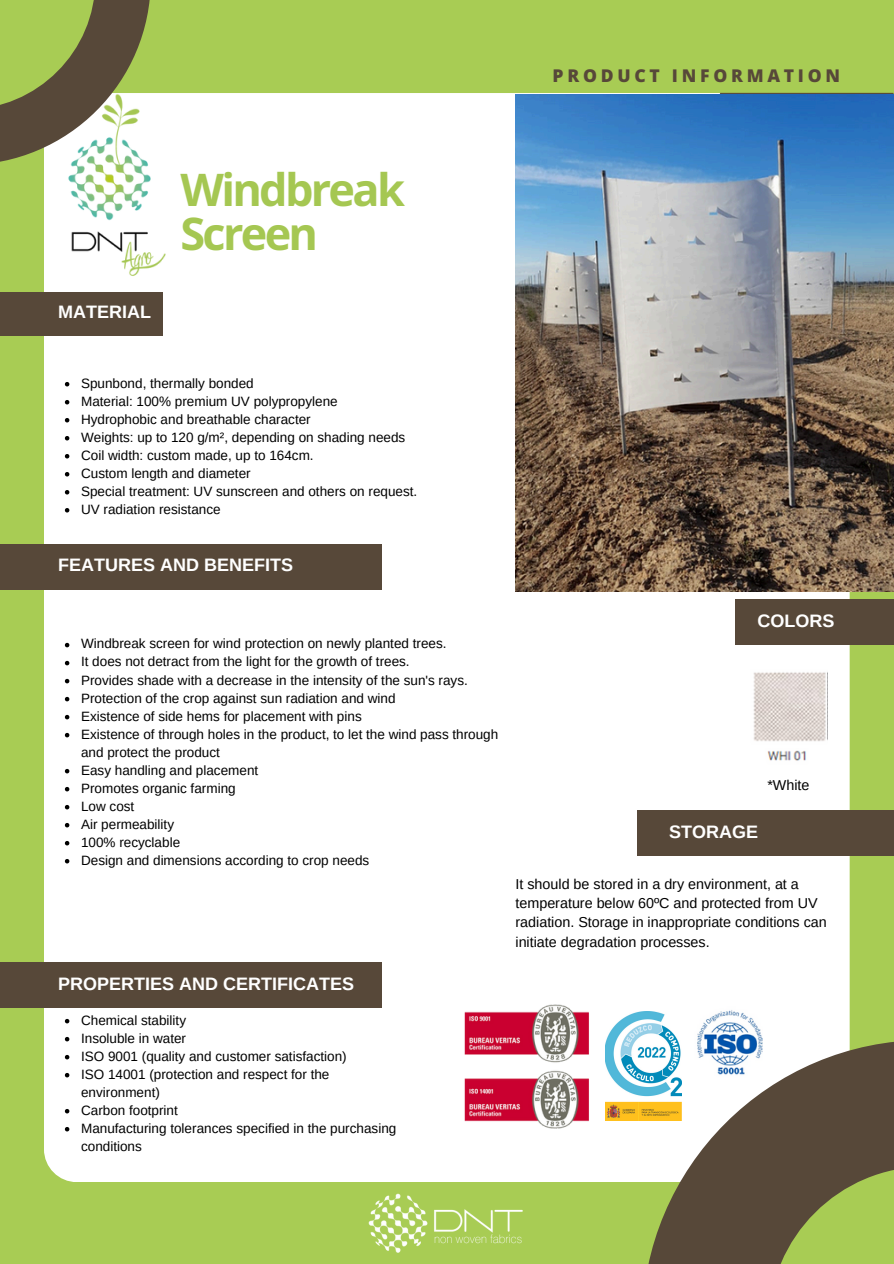
<style>
.page{position:relative;width:894px;height:1264px;background:#fff}
.page>*{position:absolute;margin:0;border:0;box-sizing:border-box;transform-origin:0 0}
.t1{font:700 45px/43.8px "Open Sans Hebrew";letter-spacing:-.06em;color:#a5c752}
.t2{font:700 18px "Arimo";color:#fff}
.t3{font:800 17.55px "Open Sans";letter-spacing:.215em;color:#574839}
.t4{font:14.25px/19.2px "Arimo";color:#000}
.t5{font:13.5px/18px "Arimo";color:#000}
</style>
<div class="page">
<div style="left:0;top:0;width:893px;height:1263px;background:#a8cc54"></div>
<div style="left:44px;top:93px;width:805px;height:1088px;background:#fff;border-radius:33px"></div>
<hr style="left:720px;top:93px;width:172px;height:1px;background:#574839">
<svg style="left:642px;top:1039px;width:251px;height:224px;fill:#574839"></svg>
<svg style="left:0;top:0;width:150px;height:162px"></svg>
<img style="left:515px;top:94px;width:378px;height:497px">
<div style="left:0;top:292px;width:162px;height:44px;background:#574839"></div>
<img style="left:56px;top:89px;width:110px;height:187px">
<img style="left:368px;top:1193px;width:155px;height:60px">
<svg style="left:65px;top:382px;width:4px;height:4px"></svg>
<svg style="left:65px;top:400px;width:4px;height:4px"></svg>
<svg style="left:65px;top:418px;width:4px;height:4px"></svg>
<svg style="left:65px;top:436px;width:4px;height:4px"></svg>
<svg style="left:65px;top:454px;width:4px;height:4px"></svg>
<svg style="left:65px;top:472px;width:4px;height:4px"></svg>
<svg style="left:65px;top:490px;width:4px;height:4px"></svg>
<svg style="left:65px;top:508px;width:4px;height:4px"></svg>
<div style="left:0;top:544px;width:382px;height:46px;background:#574839"></div>
<svg style="left:65px;top:643px;width:4px;height:4px"></svg>
<svg style="left:65px;top:661px;width:4px;height:4px"></svg>
<svg style="left:65px;top:679px;width:4px;height:4px"></svg>
<svg style="left:65px;top:697px;width:4px;height:4px"></svg>
<svg style="left:65px;top:715px;width:4px;height:4px"></svg>
<svg style="left:65px;top:733px;width:4px;height:4px"></svg>
<svg style="left:65px;top:769px;width:4px;height:4px"></svg>
<svg style="left:65px;top:787px;width:4px;height:4px"></svg>
<svg style="left:65px;top:805px;width:4px;height:4px"></svg>
<svg style="left:65px;top:823px;width:4px;height:4px"></svg>
<svg style="left:65px;top:841px;width:4px;height:4px"></svg>
<svg style="left:65px;top:859px;width:4px;height:4px"></svg>
<div style="left:0;top:962px;width:382px;height:46px;background:#574839"></div>
<div style="left:735px;top:599px;width:158px;height:46px;background:#574839"></div>
<svg style="left:65px;top:1018px;width:4px;height:5px"></svg>
<svg style="left:65px;top:1036px;width:4px;height:5px"></svg>
<svg style="left:65px;top:1055px;width:4px;height:4px"></svg>
<svg style="left:65px;top:1073px;width:4px;height:4px"></svg>
<svg style="left:65px;top:1109px;width:4px;height:4px"></svg>
<svg style="left:65px;top:1127px;width:4px;height:4px"></svg>
<div style="left:637px;top:810px;width:256px;height:46px;background:#574839"></div>
<img style="left:753px;top:672px;width:73px;height:89px">
<img style="left:687px;top:1010px;width:75px;height:69px">
<img style="left:464px;top:1004px;width:125px;height:125px">
<img style="left:605px;top:1011px;width:76px;height:109px">
<p class="t3" style="left:552px;top:63px;width:289px">PRODUCT INFORMATION</p>
<p class="t2" style="left:58px;top:301px;width:94px">MATERIAL</p>
<p class="t1" style="left:180px;top:167px;width:226px">Windbreak<br>Screen</p>
<h2 class="t5" style="left:81px;top:374px;width:174px">Spunbond, thermally bonded</h2>
<p class="t5" style="left:81px;top:392px;width:258px">Material: 100% premium UV polypropylene</p>
<p class="t5" style="left:81px;top:410px;width:231px">Hydrophobic and breathable character</p>
<p class="t5" style="left:81px;top:428px;width:325px">Weights: up to 120 g/m², depending on shading needs</p>
<p class="t5" style="left:81px;top:446px;width:234px">Coil width: custom made, up to 164cm.</p>
<p class="t5" style="left:81px;top:464px;width:171px">Custom length and diameter</p>
<p class="t5" style="left:81px;top:482px;width:337px">Special treatment: UV sunscreen and others on request.</p>
<p class="t5" style="left:81px;top:500px;width:141px">UV radiation resistance</p>
<p class="t2" style="left:58px;top:555px;width:236px">FEATURES AND BENEFITS</p>
<p class="t5" style="left:81px;top:634px;width:367px">Windbreak screen for wind protection on newly planted trees.</p>
<p class="t5" style="left:81px;top:652px;width:330px">It does not detract from the light for the growth of trees.</p>
<h2 class="t5" style="left:81px;top:670px;width:388px">Provides shade with a decrease in the intensity of the sun's rays.</h2>
<p class="t5" style="left:81px;top:688px;width:316px">Protection of the crop against sun radiation and wind</p>
<p class="t5" style="left:81px;top:706px;width:282px">Existence of side hems for placement with pins</p>
<p class="t5" style="left:81px;top:724px;width:418px">Existence of through holes in the product, to let the wind pass through and protect the product</p>
<p class="t5" style="left:81px;top:760px;width:179px">Easy handling and placement</p>
<p class="t5" style="left:81px;top:778px;width:156px">Promotes organic farming</p>
<p class="t5" style="left:81px;top:796px;width:55px">Low cost</p>
<p class="t5" style="left:81px;top:814px;width:94px">Air permeability</p>
<p class="t5" style="left:81px;top:832px;width:101px">100% recyclable</p>
<p class="t5" style="left:81px;top:850px;width:290px">Design and dimensions according to crop needs</p>
<p class="t2" style="left:58px;top:973px;width:297px">PROPERTIES AND CERTIFICATES</p>
<p class="t5" style="left:81px;top:1010px;width:106px">Chemical stability</p>
<p class="t5" style="left:81px;top:1028px;width:106px">Insoluble in water</p>
<p class="t5" style="left:81px;top:1046px;width:267px">ISO 9001 (quality and customer satisfaction)</p>
<p class="t5" style="left:81px;top:1064px;width:250px">ISO 14001 (protection and respect for the environment)</p>
<p class="t5" style="left:81px;top:1100px;width:98px">Carbon footprint</p>
<h2 class="t5" style="left:81px;top:1118px;width:317px">Manufacturing tolerances specified in the purchasing conditions</h2>
<p class="t2" style="left:757px;top:610px;width:78px">COLORS</p>
<p class="t4" style="left:767px;top:775px;width:44px">*White</p>
<p class="t2" style="left:669px;top:821px;width:90px">STORAGE</p>
<p class="t4" style="left:515px;top:874px;width:313px">It should be stored in a dry environment, at a temperature below 60ºC and protected from UV radiation. Storage in inappropriate conditions can initiate degradation processes.</p>
</div>
